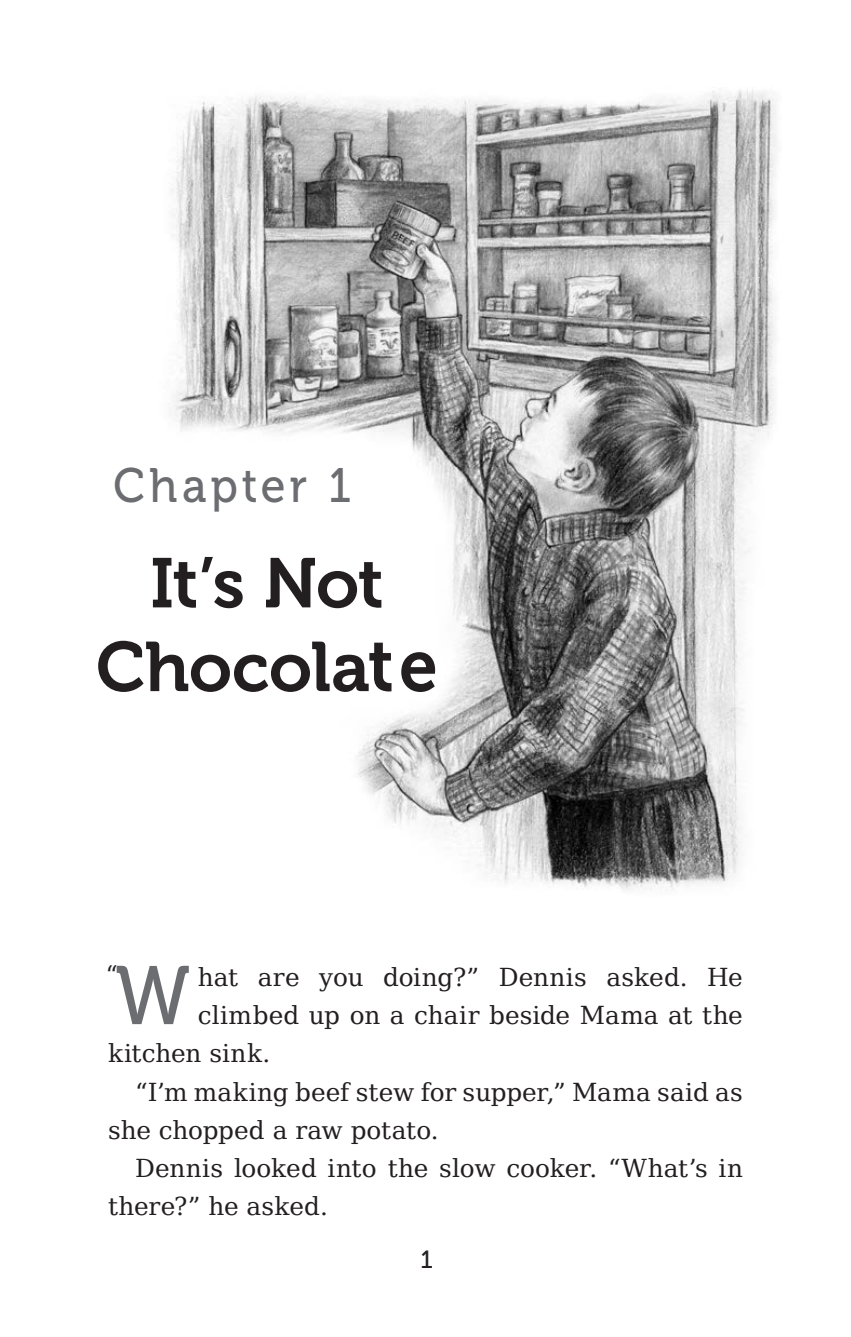
<style>
.page{position:relative;width:851px;height:1337px;background:#fff}
.page>*{position:absolute;margin:0;border:0;box-sizing:border-box;transform-origin:0 0}
.t1{font:82.58px "Museo 500";color:#6c6d70;scale:.93 1}
.t2{font:69.75px/83.7px "Museo 700";letter-spacing:-.015em;color:#231f20;text-align:center}
.t3{font:48.15px "Museo 500";letter-spacing:.09em;color:#6c6d70;scale:.93 1}
.t4{font:25.43px "DejaVu Serif";color:#231f20;scale:.91 1}
.t5{font:24.75px "DejaVu Serif";letter-spacing:.005em;color:#231f20}
.t6{font:24.75px "Museo Slab 500";color:#231f20}
.s1{font-size:74.7px}
</style>
<div class="page">
<img style="left:171px;top:89px;width:606px;height:802px">
<h3 class="t3" style="left:114px;top:459px;width:257px">Chapter 1</h3>
<h2 class="t2" style="left:96px;top:542px;width:343px">It’s Not<br>Chocola<span class="s1">te</span></h2>
<p class="t4" style="left:106px;top:955px;width:15px">“</p>
<h1 class="t1" style="left:115px;top:950px;width:82px">W</h1>
<p class="t5" style="left:198px;top:958px;width:546px">hat are you doing?” Dennis asked. He</p>
<p class="t5" style="left:198px;top:996px;width:546px">climbed up on a chair beside Mama at the</p>
<p class="t5" style="left:108px;top:1035px;width:164px">kitchen sink.</p>
<p class="t5" style="left:135px;top:1073px;width:609px">“I’m making beef stew for supper,” Mama said as</p>
<p class="t5" style="left:108px;top:1111px;width:332px">she chopped a raw potato.</p>
<p class="t5" style="left:135px;top:1149px;width:609px">Dennis looked into the slow cooker. “What’s in</p>
<p class="t5" style="left:108px;top:1188px;width:221px">there?” he asked.</p>
<p class="t6" style="left:421px;top:1245px;width:13px">1</p>
</div>
